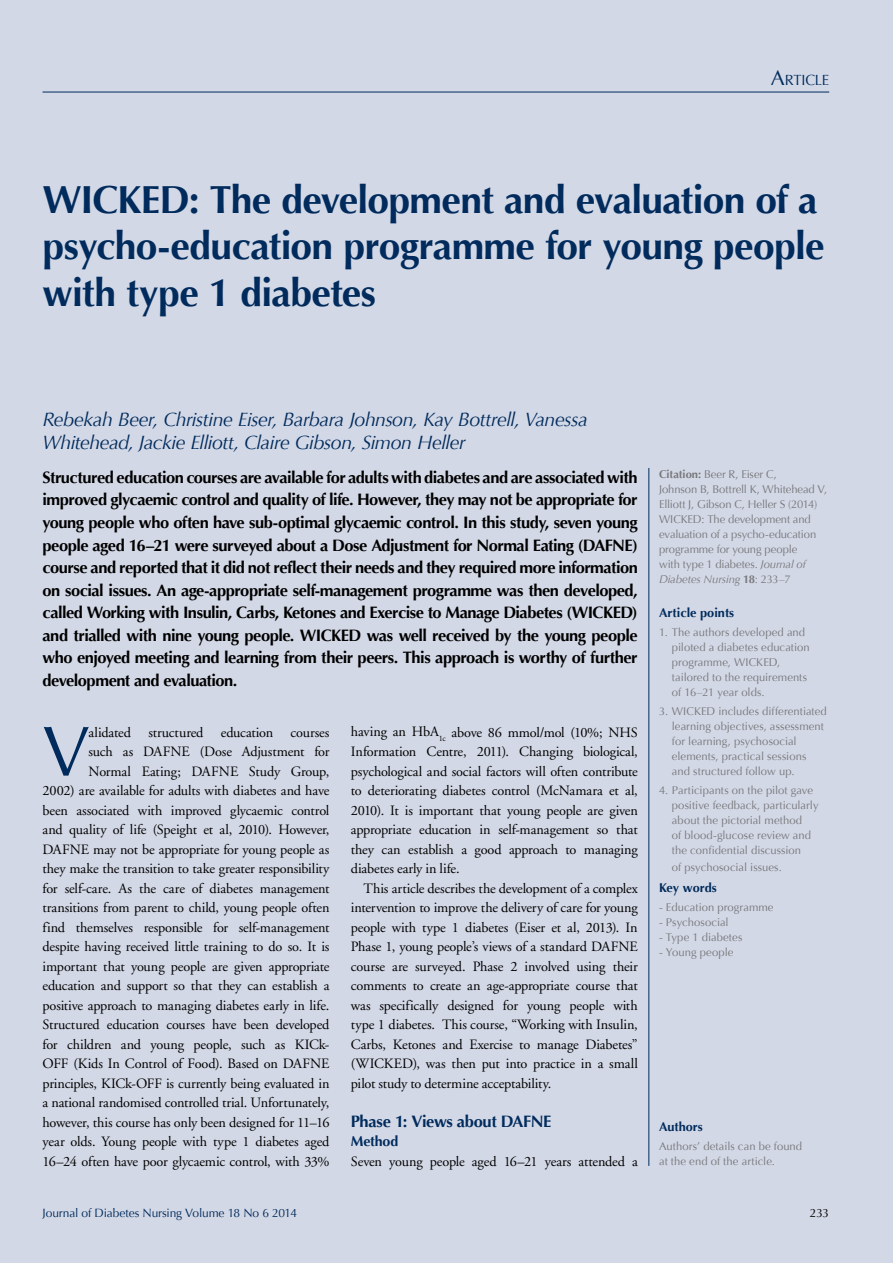
<style>
.page{position:relative;width:893px;height:1263px;background:#d3d8e6}
.page>*{position:absolute;margin:0;border:0;box-sizing:border-box;transform-origin:0 0}
.t1{font:71.25px "Optima";color:#002b5c}
.t2{font:700 39px/46.5px "Optima";letter-spacing:-.02em;color:#002b5c}
.t3{font:italic 19.5px/22.5px "Optima";letter-spacing:-.025em;color:#002b5c}
.t4{font:700 16.5px/22.5px "Optima";letter-spacing:-.03em;color:#000;text-align:justify}
.t5{font:700 16.5px "Optima";letter-spacing:-.02em;color:#002b5c}
.t6{font:14.7px "Optima";letter-spacing:-.02em;color:#002b5c}
.t7{font:14.25px/19.5px "Adobe Garamond";letter-spacing:-.01em;color:#000;text-align:justify}
.t8{font:700 14.25px "Optima";letter-spacing:-.01em;color:#002b5c}
.t9{font:700 12.75px "Optima";color:#002b5c}
.t10{font:12px "Optima";letter-spacing:-.015em;color:#002b5c}
.t11{font:12px "Optima";color:#000}
.t12{font:11.25px/15px "Optima";color:#77787b}
.s1{font-size:21px}
.s2{font-weight:700}
.s3{font-style:italic}
</style>
<div class="page">
<hr style="left:43px;top:92px;width:786px;height:1px;background:#002b5c">
<hr style="left:648px;top:468px;width:1px;height:698px;background:#002b5c">
<p class="t6" style="left:771px;top:72px;width:60px"><span class="s1">A</span>RTICLE</p>
<h2 class="t2" style="left:43px;top:177px;width:783px">WICKED: The development and evaluation of a psycho-education programme for young people with type 1 diabetes</h2>
<h3 class="t3" style="left:43px;top:408px;width:547px">Rebekah Beer, Christine Eiser, Barbara Johnson, Kay Bottrell, Vanessa<br>Whitehead, Jackie Elliott, Claire Gibson, Simon Heller</h3>
<p class="t4" style="left:43px;top:466px;width:597px">Structured education courses are available for adults with diabetes and are associated with improved glycaemic control and quality of life. However, they may not be appropriate for young people who often have sub-optimal glycaemic control. In this study, seven young people aged 16–21 were surveyed about a Dose Adjustment for Normal Eating (DAFNE) course and reported that it did not reflect their needs and they required more information on social issues. An age-appropriate self-management programme was then developed, called Working with Insulin, Carbs, Ketones and Exercise to Manage Diabetes (WICKED) and trialled with nine young people. WICKED was well received by the young people who enjoyed meeting and learning from their peers. This approach is worthy of further development and evaluation.</p>
<h1 class="t1" style="left:43px;top:710px;width:49px">V</h1>
<p class="t7" style="left:43px;top:723px;width:289px;text-align:right">alidated structured education courses<br>such as DAFNE (Dose Adjustment for Normal Eating; DAFNE Study Group,<br>2002) are available for adults with diabetes and have been associated with improved glycaemic control and quality of life (Speight et al, 2010). However, DAFNE may not be appropriate for young people as they make the transition to take greater responsibility for self-care. As the care of diabetes management transitions from parent to child, young people often find themselves responsible for self-management despite having received little training to do so. It is important that young people are given appropriate education and support so that they can establish a positive approach to managing diabetes early in life.<br>Structured education courses have been developed for children and young people, such as KICk-OFF (Kids In Control of Food). Based on DAFNE principles, KICk-OFF is currently being evaluated in a national randomised controlled trial. Unfortunately, however, this course has only been designed for 11–16 year olds. Young people with type 1 diabetes aged 16–24 often have poor glycaemic control, with 33%</p>
<p class="t7" style="left:351px;top:723px;width:289px">having an HbA<sub>1c</sub> above 86 mmol/mol (10%; NHS Information Centre, 2011). Changing biological, psychological and social factors will often contribute to deteriorating diabetes control (McNamara et al, 2010). It is important that young people are given appropriate education in self-management so that they can establish a good approach to managing diabetes early in life.</p>
<p class="t7" style="left:351px;top:879px;width:289px;text-indent:13px">This article describes the development of a complex intervention to improve the delivery of care for young people with type 1 diabetes (Eiser et al, 2013). In Phase 1, young people’s views of a standard DAFNE course are surveyed. Phase 2 involved using their comments to create an age-appropriate course that was specifically designed for young people with type 1 diabetes. This course, “Working with Insulin, Carbs, Ketones and Exercise to manage Diabetes” (WICKED), was then put into practice in a small pilot study to determine acceptability.</p>
<p class="t5" style="left:351px;top:1111px;width:202px">Phase 1: Views about DAFNE</p>
<p class="t8" style="left:351px;top:1133px;width:49px">Method</p>
<p class="t7" style="left:351px;top:1152px;width:288px">Seven young people aged 16–21 years attended a</p>
<p class="t12" style="left:659px;top:467px;width:169px"><span class="s2">Citation:</span> Beer R, Eiser C,<br>Johnson B, Bottrell K, Whitehead V,<br>Elliott J, Gibson C, Heller S (2014)<br>WICKED: The development and evaluation of a psycho-education programme for young people<br>with type 1 diabetes. <span class="s3">Journal of<br>Diabetes Nursing</span> <span class="s2">18</span>: 233–7</p>
<p class="t9" style="left:659px;top:605px;width:77px">Article points</p>
<p class="t12" style="left:672px;top:625px;width:139px;text-indent:-13px">1. The authors developed and piloted a diabetes education programme, WICKED, tailored to the requirements of 16–21 year olds.</p>
<p class="t12" style="left:672px;top:704px;width:157px;text-indent:-13px">3. WICKED includes differentiated learning objectives, assessment for learning, psychosocial elements, practical sessions and structured follow up.</p>
<p class="t12" style="left:672px;top:783px;width:148px;text-indent:-13px">4. Participants on the pilot gave positive feedback, particularly about the pictorial method<br>of blood-glucose review and the confidential discussion</p>
<p class="t12" style="left:672px;top:860px;width:111px">of psychosocial issues.</p>
<p class="t9" style="left:659px;top:880px;width:59px">Key words</p>
<p class="t12" style="left:659px;top:900px;width:116px">- Education programme</p>
<p class="t12" style="left:659px;top:915px;width:71px">- Psychosocial</p>
<p class="t12" style="left:659px;top:930px;width:85px">- Type 1 diabetes</p>
<p class="t12" style="left:659px;top:945px;width:76px">- Young people</p>
<p class="t9" style="left:659px;top:1119px;width:45px">Authors</p>
<p class="t12" style="left:659px;top:1139px;width:145px">Authors’ details can be found at the end of the article.</p>
<p class="t10" style="left:43px;top:1205px;width:256px">Journal of Diabetes Nursing Volume 18 No 6 2014</p>
<p class="t11" style="left:810px;top:1205px;width:21px">233</p>
</div>
